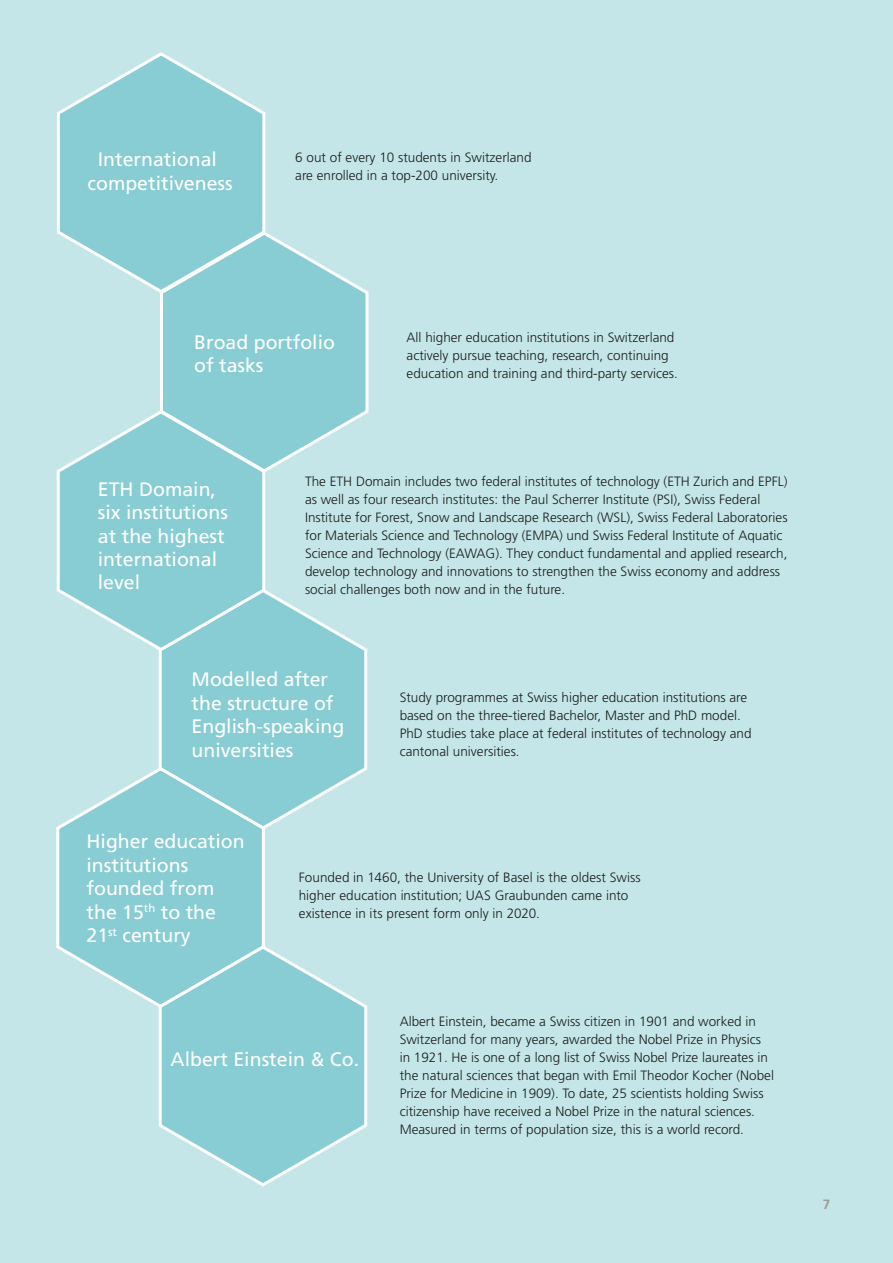
<style>
.page{position:relative;width:893px;height:1263px;background:#c4e6e9}
.page>*{position:absolute;margin:0;border:0;box-sizing:border-box;transform-origin:0 0}
.t1{font:19.5px/23.4px "Frutiger LT Std";color:#fff}
.t2{font:300 13.5px/18px "Frutiger LT Std";color:#1d1d1b}
.t3{font:700 13.5px "Frutiger LT Std";color:#9d9d9c}
</style>
<div class="page">
<svg style="left:160px;top:233px;width:209px;height:239px"></svg>
<svg style="left:57px;top:52px;width:210px;height:242px"></svg>
<svg style="left:158px;top:590px;width:210px;height:238px"></svg>
<svg style="left:56px;top:765px;width:210px;height:240px"></svg>
<svg style="left:56px;top:408px;width:210px;height:245px"></svg>
<svg style="left:156px;top:944px;width:212px;height:243px"></svg>
<h1 class="t1" style="left:87px;top:148px;width:147px;text-align:center">International competitiveness</h1>
<p class="t2" style="left:295px;top:149px;width:238px">6 out of every 10 students in Switzerland are enrolled in a top-200 university.</p>
<h1 class="t1" style="left:194px;top:330px;width:142px">Broad portfolio of tasks</h1>
<p class="t2" style="left:407px;top:329px;width:273px">All higher education institutions in Switzerland actively pursue teaching, research, continuing education and training and third-party services.</p>
<h1 class="t1" style="left:98px;top:477px;width:132px">ETH Domain, six institutions at the highest international level</h1>
<p class="t2" style="left:305px;top:473px;width:484px">The ETH Domain includes two federal institutes of technology (ETH Zurich and EPFL) as well as four research institutes: the Paul Scherrer Institute (PSI), Swiss Federal Institute for Forest, Snow and Landscape Research (WSL), Swiss Federal Laboratories for Materials Science and Technology (EMPA) und Swiss Federal Institute of Aquatic Science and Technology (EAWAG). They conduct fundamental and applied research, develop technology and innovations to strengthen the Swiss economy and address social challenges both now and in the future.</p>
<h1 class="t1" style="left:192px;top:668px;width:154px">Modelled after the structure of<br>English-speaking universities</h1>
<p class="t2" style="left:400px;top:689px;width:353px">Study programmes at Swiss higher education institutions are based on the three-tiered Bachelor, Master and PhD model.<br>PhD studies take place at federal institutes of technology and cantonal universities.</p>
<h1 class="t1" style="left:87px;top:830px;width:160px">Higher education institutions founded from the 15<sup>th</sup> to the<br>21<sup>st</sup> century</h1>
<p class="t2" style="left:299px;top:869px;width:343px">Founded in 1460, the University of Basel is the oldest Swiss higher education institution; UAS Graubunden came into existence in its present form only in 2020.</p>
<h1 class="t1" style="left:171px;top:1047px;width:190px">Albert Einstein &amp; Co.</h1>
<p class="t2" style="left:400px;top:1013px;width:376px">Albert Einstein, became a Swiss citizen in 1901 and worked in Switzerland for many years, awarded the Nobel Prize in Physics in 1921. He is one of a long list of Swiss Nobel Prize laureates in the natural sciences that began with Emil Theodor Kocher (Nobel Prize for Medicine in 1909). To date, 25 scientists holding Swiss citizenship have received a Nobel Prize in the natural sciences.<br>Measured in terms of population size, this is a world record.</p>
<p class="t3" style="left:823px;top:1197px;width:9px">7</p>
</div>
